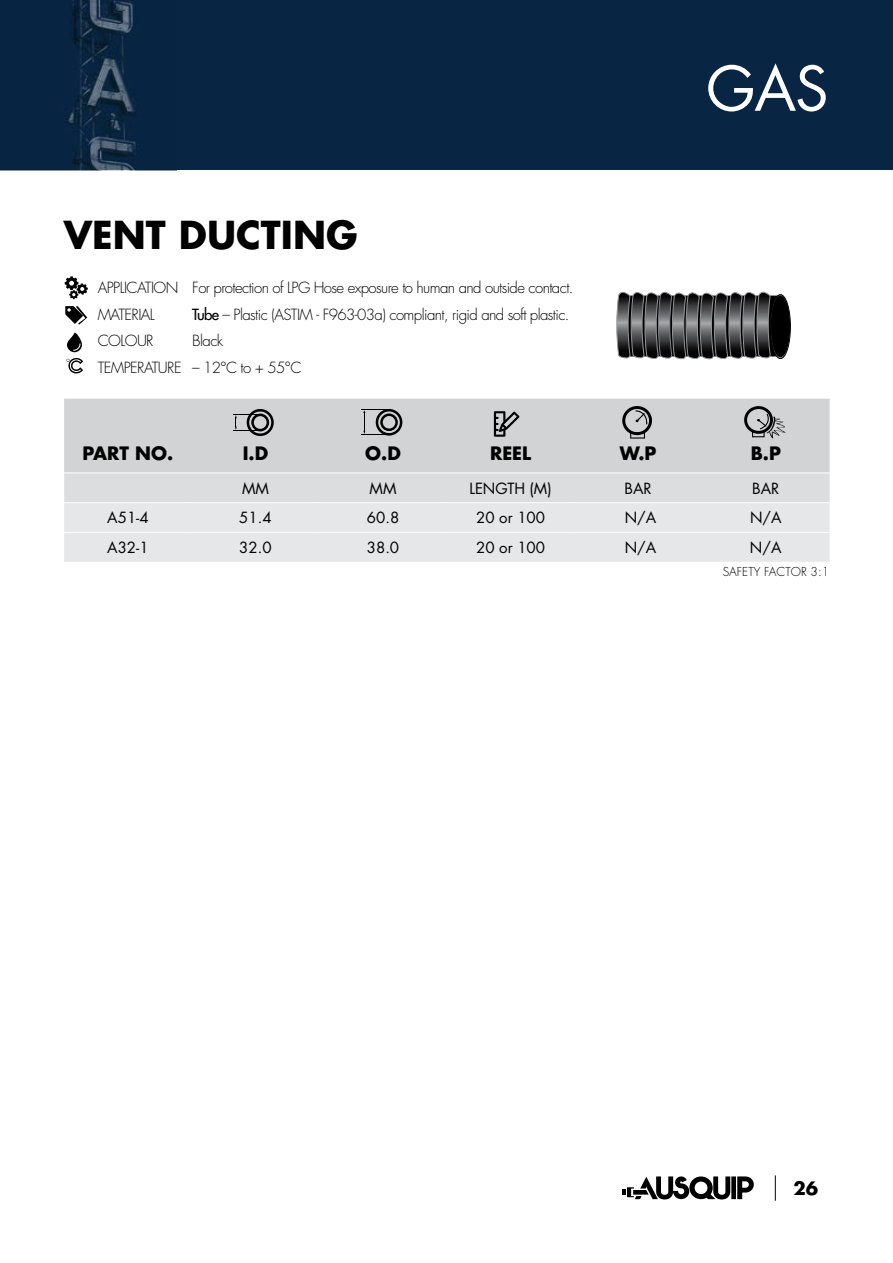
<style>
.page{position:relative;width:893px;height:1263px;background:#fff}
.page>*{position:absolute;margin:0;border:0;box-sizing:border-box;transform-origin:0 0}
.t1{font:60px "Futura";color:#fff}
.t2{font:700 37.5px "Futura";color:#000}
.t3{font:700 18px "Futura";color:#000}
.t4{font:300 15px/26.5px "Futura";letter-spacing:-.04em;color:#000}
.t5{font:15px "Futura";color:#000}
.t6{font:300 12px "Futura";color:#000}
.s1{font-weight:400}
</style>
<div class="page">
<div style="left:731px;top:1176px;width:5px;height:23px;background:#000"></div>
<svg style="left:737px;top:1176px;width:17px;height:23px"></svg>
<svg style="left:622px;top:1176px;width:108px;height:23px"></svg>
<svg style="left:775px;top:1175px;width:1px;height:26px"></svg>
<div style="left:0;top:0;width:893px;height:170px;background:#082543"></div>
<img style="left:66px;top:0;width:70px;height:170px">
<svg style="left:616px;top:292px;width:155px;height:68px;background:#545456"></svg>
<svg style="left:770px;top:295px;width:20px;height:64px"></svg>
<div style="left:770px;top:294px;width:21px;height:65px;border:1px solid #000;border-radius:50%"></div>
<div style="left:771px;top:296px;width:18px;height:61px;background:#000;border-radius:50%"></div>
<div style="left:771px;top:296px;width:19px;height:61px;border:1px solid #000;border-radius:50%"></div>
<div style="left:64px;top:399px;width:766px;height:73px;background:#d1d3d4"></div>
<div style="left:64px;top:473px;width:766px;height:29px;background:#dcddde"></div>
<div style="left:64px;top:503px;width:766px;height:59px;background:#e6e7e8"></div>
<hr style="left:64px;top:532px;width:128px;height:1px;background:#fff">
<hr style="left:192px;top:532px;width:127px;height:1px;background:#fff">
<hr style="left:319px;top:532px;width:128px;height:1px;background:#fff">
<hr style="left:447px;top:532px;width:127px;height:1px;background:#fff">
<hr style="left:574px;top:532px;width:128px;height:1px;background:#fff">
<hr style="left:702px;top:532px;width:128px;height:1px;background:#fff">
<svg style="left:65px;top:276px;width:23px;height:23px"></svg>
<svg style="left:65px;top:306px;width:22px;height:19px"></svg>
<svg style="left:67px;top:332px;width:15px;height:20px"></svg>
<svg style="left:66px;top:358px;width:17px;height:15px"></svg>
<svg style="left:233px;top:409px;width:41px;height:27px"></svg>
<svg style="left:361px;top:409px;width:41px;height:27px"></svg>
<svg style="left:622px;top:406px;width:30px;height:33px"></svg>
<svg style="left:744px;top:406px;width:42px;height:32px"></svg>
<svg style="left:494px;top:411px;width:25px;height:26px"></svg>
<h2 class="t2" style="left:64px;top:209px;width:295px">VENT DUCTING</h2>
<p class="t4" style="left:98px;top:275px;width:477px">APPLICATION For protection of LPG Hose exposure to human and outside contact.<br>MATERIAL</p>
<p class="t4" style="left:192px;top:301px;width:379px"><span class="s1">Tube</span> – Plastic (ASTIM - F963-03a) compliant, rigid and soft plastic.</p>
<p class="t4" style="left:98px;top:328px;width:205px;text-indent:95px">Black<br>TEMPERATURE – 12°C to + 55°C</p>
<p class="t4" style="left:98px;top:328px;width:57px">COLOUR</p>
<h1 class="t1" style="left:706px;top:47px;width:124px">GAS</h1>
<p class="t3" style="left:83px;top:441px;width:92px">PART NO.</p>
<p class="t3" style="left:243px;top:441px;width:27px">I.D</p>
<p class="t3" style="left:365px;top:441px;width:37px">O.D</p>
<p class="t3" style="left:490px;top:441px;width:42px">REEL</p>
<p class="t3" style="left:620px;top:441px;width:38px">W.P</p>
<p class="t3" style="left:751px;top:441px;width:32px">B.P</p>
<p class="t5" style="left:242px;top:478px;width:28px">MM</p>
<p class="t5" style="left:370px;top:478px;width:28px">MM</p>
<p class="t5" style="left:470px;top:478px;width:83px">LENGTH (M)</p>
<p class="t5" style="left:625px;top:478px;width:29px">BAR</p>
<p class="t5" style="left:752px;top:478px;width:29px">BAR</p>
<p class="t5" style="left:107px;top:508px;width:43px">A51-4</p>
<p class="t5" style="left:239px;top:508px;width:34px">51.4</p>
<p class="t5" style="left:367px;top:508px;width:34px">60.8</p>
<p class="t5" style="left:476px;top:508px;width:70px">20 or 100</p>
<p class="t5" style="left:625px;top:508px;width:33px">N/A</p>
<p class="t5" style="left:750px;top:508px;width:33px">N/A</p>
<p class="t5" style="left:107px;top:537px;width:43px">A32-1</p>
<p class="t5" style="left:239px;top:537px;width:34px">32.0</p>
<p class="t5" style="left:367px;top:537px;width:34px">38.0</p>
<p class="t5" style="left:476px;top:537px;width:70px">20 or 100</p>
<p class="t5" style="left:625px;top:537px;width:33px">N/A</p>
<p class="t5" style="left:750px;top:537px;width:33px">N/A</p>
<p class="t6" style="left:723px;top:564px;width:108px">SAFETY FACTOR 3:1</p>
<p class="t3" style="left:793px;top:1176px;width:26px">26</p>
</div>
